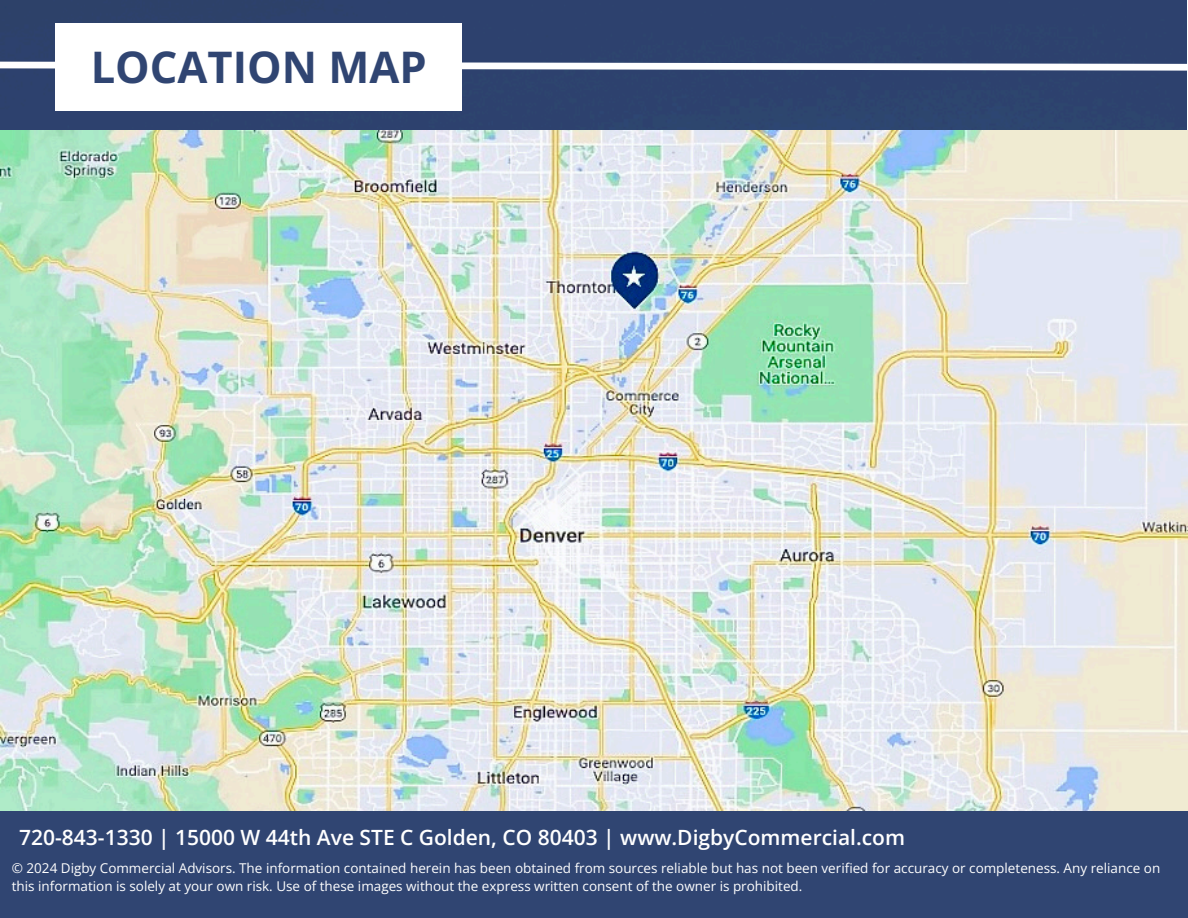
<style>
.page{position:relative;width:1188px;height:918px;background:#fff}
.page>*{position:absolute;margin:0;border:0;box-sizing:border-box;transform-origin:0 0}
.t1{font:700 43.5px "Open Sans";color:#304572}
.t2{font:600 21px "Open Sans";color:#fff}
.t3{font:13.5px/18px "Open Sans";color:#fff}
</style>
<div class="page">
<div style="left:0;top:0;width:1187px;height:131px;background:#2d416e"></div>
<svg style="left:0;top:58px;width:1187px;height:16px"></svg>
<div style="left:55px;top:23px;width:407px;height:88px;background:#fff"></div>
<img style="left:0;top:131px;width:1188px;height:681px">
<div style="left:0;top:812px;width:1188px;height:106px;background:#304572"></div>
<p class="t1" style="left:91px;top:36px;width:338px">LOCATION MAP</p>
<h2 class="t2" style="left:19px;top:823px;width:887px">720-843-1330 | 15000 W 44th Ave STE C Golden, CO 80403 | www.DigbyCommercial.com</h2>
<p class="t3" style="left:12px;top:858px;width:1150px">© 2024 Digby Commercial Advisors. The information contained herein has been obtained from sources reliable but has not been verified for accuracy or completeness. Any reliance on this information is solely at your own risk. Use of these images without the express written consent of the owner is prohibited.</p>
</div>
